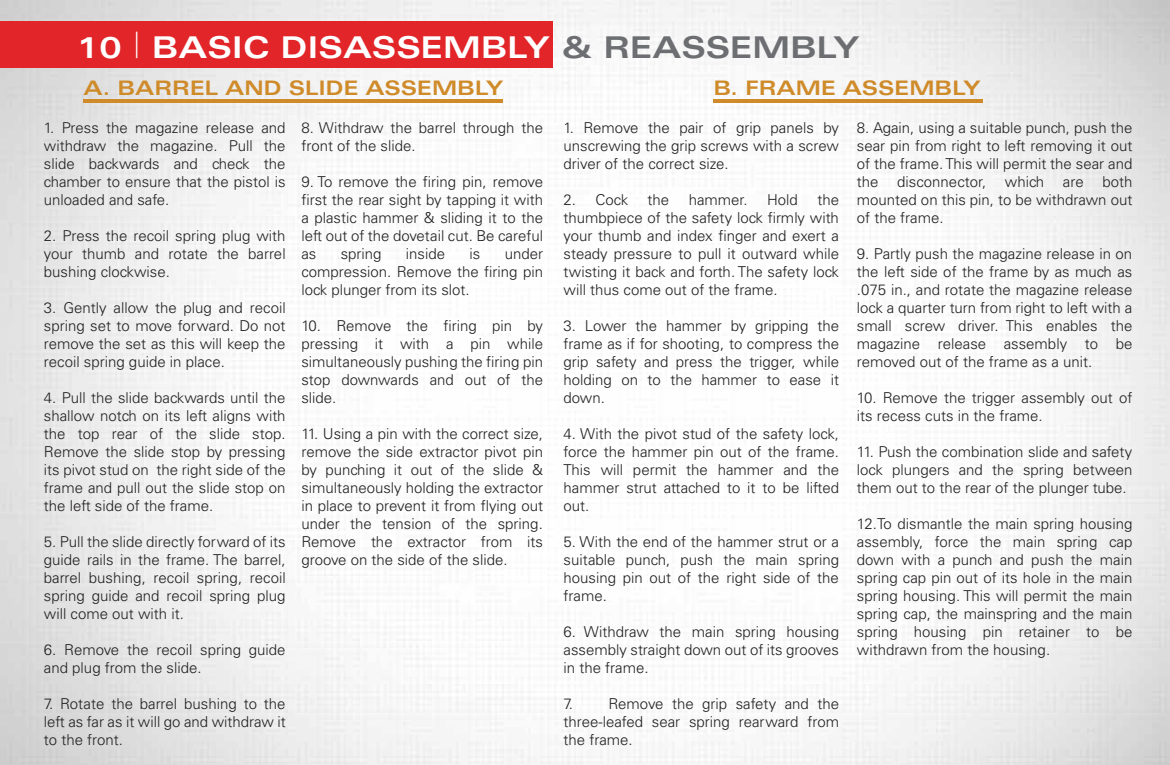
<style>
.page{position:relative;width:1170px;height:765px;background:#fff}
.page>*{position:absolute;margin:0;border:0;box-sizing:border-box;transform-origin:0 0}
.t1{font:700 expanded 30px "Univers";color:#fff}
.t2{font:700 expanded 20px "Univers";color:#cf8b2a}
.t3{font:300 15px/18px "Univers";color:#221f1f;text-align:justify}
.s1{font-weight:100;font-stretch:ultra-condensed;font-size:36.25px}
.s2{color:#6d6e71}
</style>
<div class="page">
<div style="left:0;top:21px;width:553px;height:47px;background:#e12529"></div>
<hr style="left:83px;top:99px;width:420px;height:4px;background:#cf8b2a">
<hr style="left:713px;top:99px;width:270px;height:4px;background:#cf8b2a">
<h1 class="t1" style="left:77px;top:31px;width:784px">10 <span class="s1">|</span> BASIC DISASSEMBLY <span class="s2">&amp; REASSEMBLY</span></h1>
<h2 class="t2" style="left:83px;top:77px;width:422px">A. BARREL AND SLIDE ASSEMBLY</h2>
<h2 class="t2" style="left:713px;top:77px;width:269px">B. FRAME ASSEMBLY</h2>
<p class="t3" style="left:44px;top:119px;width:243px">1. Press the magazine release and withdraw the magazine. Pull the slide backwards and check the chamber to ensure that the pistol is unloaded and safe.</p>
<p class="t3" style="left:44px;top:227px;width:243px">2. Press the recoil spring plug with your thumb and rotate the barrel bushing clockwise.</p>
<p class="t3" style="left:44px;top:299px;width:243px">3. Gently allow the plug and recoil spring set to move forward. Do not remove the set as this will keep the recoil spring guide in place.</p>
<p class="t3" style="left:44px;top:389px;width:243px">4. Pull the slide backwards until the shallow notch on its left aligns with the top rear of the slide stop.<br>Remove the slide stop by pressing its pivot stud on the right side of the frame and pull out the slide stop on the left side of the frame.</p>
<p class="t3" style="left:44px;top:533px;width:243px">5. Pull the slide directly forward of its guide rails in the frame. The barrel, barrel bushing, recoil spring, recoil spring guide and recoil spring plug will come out with it.</p>
<p class="t3" style="left:44px;top:641px;width:243px">6. Remove the recoil spring guide and plug from the slide.</p>
<p class="t3" style="left:44px;top:695px;width:243px">7. Rotate the barrel bushing to the left as far as it will go and withdraw it to the front.</p>
<p class="t3" style="left:564px;top:119px;width:277px">1. Remove the pair of grip panels by unscrewing the grip screws with a screw driver of the correct size.</p>
<p class="t3" style="left:564px;top:191px;width:66px">2. Cock</p>
<p class="t3" style="left:648px;top:191px;width:23px">the</p>
<p class="t3" style="left:689px;top:191px;width:60px">hammer.</p>
<p class="t3" style="left:767px;top:191px;width:32px">Hold</p>
<p class="t3" style="left:301px;top:119px;width:243px">8. Withdraw the barrel through the front of the slide.</p>
<p class="t3" style="left:301px;top:173px;width:243px">9. To remove the firing pin, remove first the rear sight by tapping it with a plastic hammer &amp; sliding it to the left out of the dovetail cut. Be careful as</p>
<p class="t3" style="left:857px;top:119px;width:277px">8. Again, using a suitable punch, push the sear pin from right to left removing it out of the frame. This will permit the sear and the disconnector, which are both mounted on this pin, to be withdrawn out of the frame.</p>
<p class="t3" style="left:857px;top:245px;width:277px">9. Partly push the magazine release in on the left side of the frame by as much as .075 in., and rotate the magazine release lock a quarter turn from right to left with a small screw driver. This enables the magazine release assembly to be removed out of the frame as a unit.</p>
<p class="t3" style="left:857px;top:389px;width:277px">10. Remove the trigger assembly out of its recess cuts in the frame.</p>
<p class="t3" style="left:857px;top:443px;width:277px">11. Push the combination slide and safety lock plungers and the spring between them out to the rear of the plunger tube.</p>
<p class="t3" style="left:857px;top:515px;width:277px">12.To dismantle the main spring housing assembly, force the main spring cap down with a punch and push the main spring cap pin out of its hole in the main spring housing. This will permit the main spring cap, the mainspring and the main spring housing pin retainer to be withdrawn from the housing.</p>
<p class="t3" style="left:564px;top:191px;width:277px;text-indent:254px">the thumbpiece of the safety lock firmly with your thumb and index finger and exert a steady pressure to pull it outward while twisting it back and forth. The safety lock will thus come out of the frame.</p>
<p class="t3" style="left:564px;top:317px;width:277px">3. Lower the hammer by gripping the frame as if for shooting, to compress the grip safety and press the trigger, while holding on to the hammer to ease it down.</p>
<p class="t3" style="left:564px;top:425px;width:277px">4. With the pivot stud of the safety lock, force the hammer pin out of the frame.<br>This will permit the hammer and the hammer strut attached to it to be lifted out.</p>
<p class="t3" style="left:564px;top:533px;width:277px">5. With the end of the hammer strut or a suitable punch, push the main spring housing pin out of the right side of the frame.</p>
<p class="t3" style="left:564px;top:623px;width:277px">6. Withdraw the main spring housing assembly straight down out of its grooves in the frame.</p>
<p class="t3" style="left:564px;top:695px;width:277px">7. Remove the grip safety and the three-leafed sear spring rearward from the frame.</p>
<p class="t3" style="left:301px;top:245px;width:243px;text-indent:203px">under compression. Remove the firing pin lock plunger from its slot.</p>
<p class="t3" style="left:301px;top:317px;width:243px">10. Remove the firing pin by pressing it with a pin while simultaneously pushing the firing pin stop downwards and out of the slide.</p>
<p class="t3" style="left:301px;top:425px;width:243px">11. Using a pin with the correct size, remove the side extractor pivot pin by punching it out of the slide &amp; simultaneously holding the extractor in place to prevent it from flying out under the tension of the spring.<br>Remove the extractor from its groove on the side of the slide.</p>
<p class="t3" style="left:341px;top:245px;width:42px">spring</p>
<p class="t3" style="left:406px;top:245px;width:41px">inside</p>
<p class="t3" style="left:470px;top:245px;width:12px">is</p>
</div>
